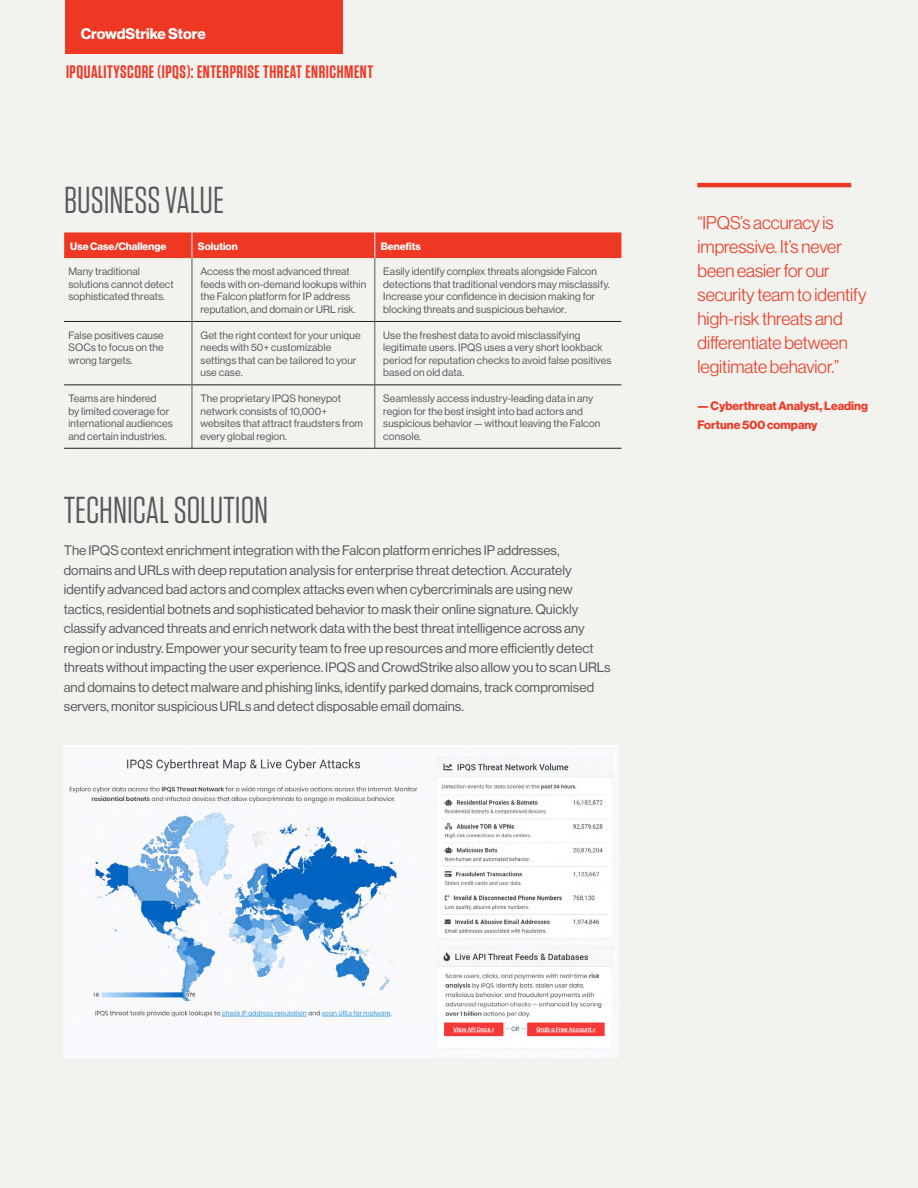
<style>
.page{position:relative;width:918px;height:1188px;background:#f2f2ee}
.page>*{position:absolute;margin:0;border:0;box-sizing:border-box;transform-origin:0 0}
.t1{font:37.5px "Tungsten";color:#58595b}
.t2{font:300 18px/24px "Haas Grot Disp 45";color:#ee3824}
.t3{font:600 18px "Tungsten";letter-spacing:.03em;color:#ee3824}
.t4{font:700 15px "Haas Grot Disp 75";letter-spacing:-.005em;color:#fff}
.t5{font:13.5px/19.5px "Haas Grot Disp 55 Roman";color:#58595b}
.t6{font:700 12px/19.5px "Haas Grot Disp 75";color:#ee3824}
.t7{font:10.5px/12.6px "Haas Grot Disp 55 Roman";letter-spacing:.01em;color:#58595b}
.t8{font:700 10.5px "Haas Grot Disp 75";color:#fff}
</style>
<div class="page">
<div style="left:65px;top:0;width:277px;height:53px;background:#ee3824"></div>
<hr style="left:64px;top:321px;width:128px;height:1px;background:#231f20">
<hr style="left:192px;top:321px;width:183px;height:1px;background:#231f20">
<hr style="left:375px;top:321px;width:246px;height:1px;background:#231f20">
<hr style="left:64px;top:385px;width:128px;height:1px;background:#231f20">
<hr style="left:192px;top:385px;width:183px;height:1px;background:#231f20">
<hr style="left:375px;top:385px;width:246px;height:1px;background:#231f20">
<hr style="left:64px;top:448px;width:128px;height:1px;background:#231f20">
<hr style="left:192px;top:448px;width:183px;height:1px;background:#231f20">
<hr style="left:375px;top:448px;width:246px;height:1px;background:#231f20">
<hr style="left:192px;top:258px;width:1px;height:63px;background:#58595b">
<hr style="left:375px;top:258px;width:1px;height:63px;background:#58595b">
<hr style="left:192px;top:321px;width:1px;height:64px;background:#58595b">
<hr style="left:375px;top:321px;width:1px;height:64px;background:#58595b">
<hr style="left:192px;top:385px;width:1px;height:63px;background:#58595b">
<hr style="left:375px;top:385px;width:1px;height:63px;background:#58595b">
<div style="left:64px;top:232px;width:557px;height:26px;background:#ee3824"></div>
<hr style="left:697px;top:183px;width:154px;height:4px;background:#ee3824">
<img style="left:64px;top:745px;width:554px;height:312px">
<h3 class="t4" style="left:81px;top:25px;width:127px">CrowdStrike Store</h3>
<h2 class="t3" style="left:66px;top:62px;width:309px">IPQUALITYSCORE (IPQS): ENTERPRISE THREAT ENRICHMENT</h2>
<h1 class="t1" style="left:64px;top:181px;width:161px">BUSINESS VALUE</h1>
<p class="t8" style="left:70px;top:240px;width:98px">Use Case/Challenge</p>
<p class="t8" style="left:198px;top:240px;width:41px">Solution</p>
<p class="t8" style="left:381px;top:240px;width:42px">Benefits</p>
<p class="t7" style="left:68px;top:265px;width:107px">Many traditional solutions cannot detect sophisticated threats.</p>
<p class="t7" style="left:200px;top:265px;width:167px">Access the most advanced threat feeds with on-demand lookups within the Falcon platform for IP address reputation, and domain or URL risk.</p>
<p class="t7" style="left:383px;top:265px;width:228px">Easily identify complex threats alongside Falcon detections that traditional vendors may misclassify.<br>Increase your confidence in decision making for blocking threats and suspicious behavior.</p>
<p class="t7" style="left:68px;top:329px;width:97px;text-align:justify">False positives cause SOCs to focus on the wrong targets.</p>
<p class="t7" style="left:200px;top:329px;width:162px">Get the right context for your unique needs with 50+ customizable settings that can be tailored to your use case.</p>
<p class="t7" style="left:383px;top:329px;width:230px">Use the freshest data to avoid misclassifying legitimate users. IPQS uses a very short lookback period for reputation checks to avoid false positives based on old data.</p>
<p class="t7" style="left:68px;top:392px;width:106px">Teams are hindered<br>by limited coverage for international audiences and certain industries.</p>
<p class="t7" style="left:200px;top:392px;width:164px">The proprietary IPQS honeypot network consists of 10,000+ websites that attract fraudsters from every global region.</p>
<p class="t7" style="left:383px;top:392px;width:218px">Seamlessly access industry-leading data in any region for the best insight into bad actors and suspicious behavior — without leaving the Falcon console.</p>
<h1 class="t1" style="left:64px;top:491px;width:206px">TECHNICAL SOLUTION</h1>
<p class="t5" style="left:64px;top:541px;width:548px">The IPQS context enrichment integration with the Falcon platform enriches IP addresses, domains and URLs with deep reputation analysis for enterprise threat detection. Accurately identify advanced bad actors and complex attacks even when cybercriminals are using new tactics, residential botnets and sophisticated behavior to mask their online signature. Quickly classify advanced threats and enrich network data with the best threat intelligence across any region or industry. Empower your security team to free up resources and more efficiently detect threats without impacting the user experience. IPQS and CrowdStrike also allow you to scan URLs and domains to detect malware and phishing links, identify parked domains, track compromised servers, monitor suspicious URLs and detect disposable email domains.</p>
<h2 class="t2" style="left:698px;top:211px;width:171px">“IPQS’s accuracy is impressive. It’s never been easier for our security team to identify high-risk threats and differentiate between legitimate behavior.”</h2>
<p class="t6" style="left:698px;top:396px;width:172px">— Cyberthreat Analyst, Leading<br>Fortune 500 company</p>
</div>
